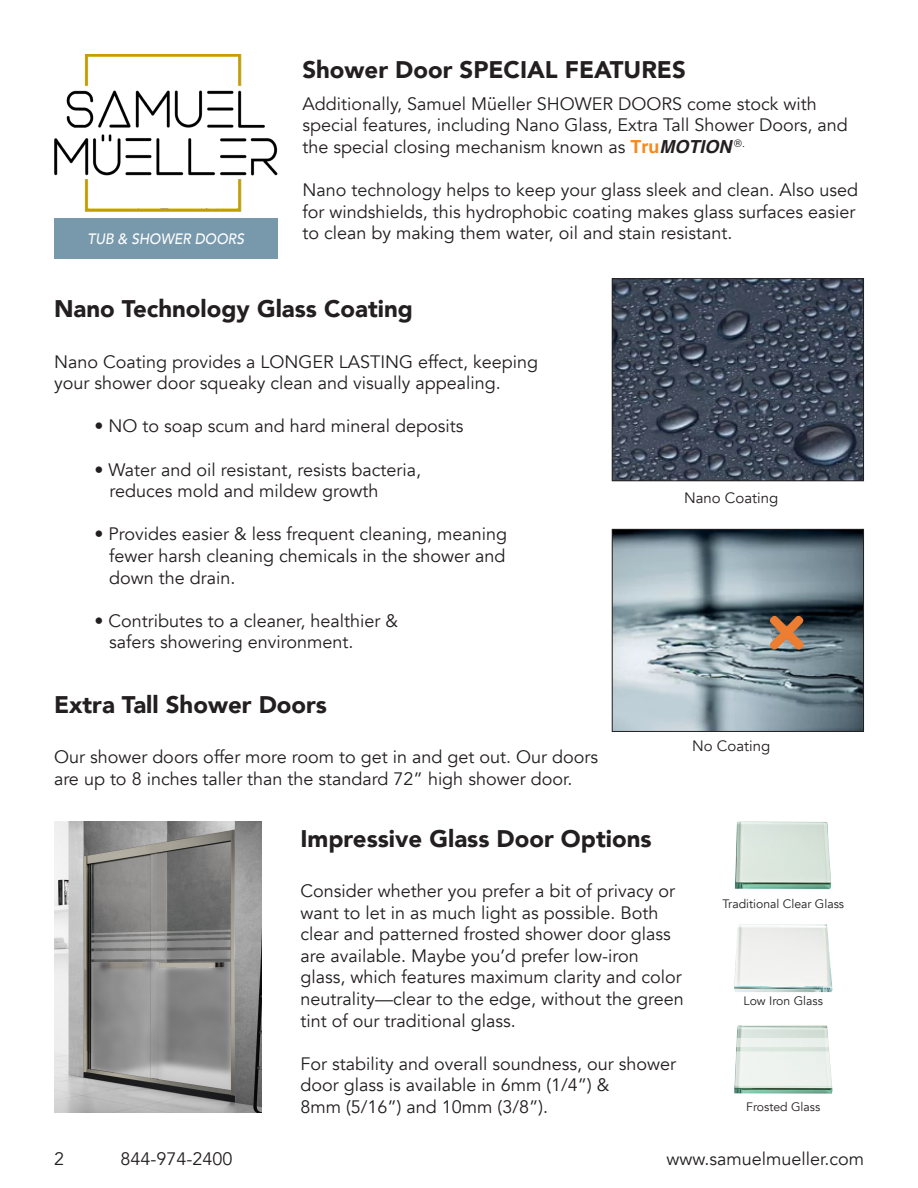
<style>
.page{position:relative;width:918px;height:1188px;background:#fff}
.page>*{position:absolute;margin:0;border:0;box-sizing:border-box;transform-origin:0 0}
.t1{font:900 24px "Avenir";color:#231f20}
.t2{font:18px/21.6px "Avenir";color:#231f20}
.t3{font:15px "Avenir";color:#231f20}
.t4{font:italic 500 15px "Avenir";color:#fff;scale:.92 1}
.t5{font:12.3px "Avenir";color:#231f20}
.s1{font-family:"Helvetica";font-weight:700;color:#f6891e}
.s2{font-family:"Helvetica";font-weight:700;font-style:italic}
</style>
<div class="page">
<div style="left:54px;top:218px;width:223px;height:41px;background:#7898ac"></div>
<img style="left:54px;top:54px;width:223px;height:157px">
<img style="left:734px;top:822px;width:99px;height:272px">
<img style="left:614px;top:280px;width:248px;height:199px">
<div style="left:612px;top:278px;width:252px;height:203px;border:1px solid #231f20"></div>
<img style="left:614px;top:531px;width:248px;height:199px">
<svg style="left:764px;top:610px;width:46px;height:46px;background:#826d5c"></svg>
<div style="left:612px;top:529px;width:252px;height:203px;border:1px solid #231f20"></div>
<img style="left:54px;top:822px;width:207px;height:291px">
<p class="t4" style="left:87px;top:230px;width:172px">TUB &amp; SHOWER DOORS</p>
<p class="t1" style="left:302px;top:49px;width:385px">Shower Door SPECIAL FEATURES</p>
<p class="t2" style="left:302px;top:93px;width:547px">Additionally, Samuel Müeller SHOWER DOORS come stock with special features, including Nano Glass, Extra Tall Shower Doors, and the special closing mechanism known as <span class="s1">Tru</span><span class="s2">MOTION</span> <sup>®.</sup></p>
<p class="t2" style="left:302px;top:179px;width:557px">Nano technology helps to keep your glass sleek and clean. Also used for windshields, this hydrophobic coating makes glass surfaces easier to clean by making them water, oil and stain resistant.</p>
<p class="t1" style="left:54px;top:288px;width:361px">Nano Technology Glass Coating</p>
<p class="t2" style="left:54px;top:351px;width:486px">Nano Coating provides a LONGER LASTING effect, keeping your shower door squeaky clean and visually appealing.</p>
<p class="t2" style="left:94px;top:416px;width:371px">• NO to soap scum and hard mineral deposits</p>
<p class="t2" style="left:94px;top:459px;width:328px">• Water and oil resistant, resists bacteria,</p>
<p class="t2" style="left:110px;top:481px;width:270px">reduces mold and mildew growth</p>
<p class="t2" style="left:94px;top:524px;width:414px">• Provides easier &amp; less frequent cleaning, meaning</p>
<p class="t2" style="left:109px;top:545px;width:398px">fewer harsh cleaning chemicals in the shower and</p>
<p class="t2" style="left:109px;top:567px;width:128px">down the drain.</p>
<p class="t2" style="left:94px;top:610px;width:305px">• Contributes to a cleaner, healthier &amp;</p>
<p class="t2" style="left:109px;top:632px;width:246px">safers showering environment.</p>
<p class="t1" style="left:54px;top:684px;width:275px">Extra Tall Shower Doors</p>
<p class="t2" style="left:54px;top:746px;width:546px">Our shower doors offer more room to get in and get out. Our doors are up to 8 inches taller than the standard 72” high shower door.</p>
<p class="t3" style="left:684px;top:489px;width:96px">Nano Coating</p>
<p class="t3" style="left:692px;top:736px;width:80px">No Coating</p>
<p class="t1" style="left:301px;top:818px;width:353px">Impressive Glass Door Options</p>
<p class="t2" style="left:301px;top:880px;width:385px">Consider whether you prefer a bit of privacy or want to let in as much light as possible. Both clear and patterned frosted shower door glass are available. Maybe you’d prefer low-iron glass, which features maximum clarity and color neutrality—clear to the edge, without the green tint of our traditional glass.</p>
<p class="t2" style="left:301px;top:1053px;width:377px">For stability and overall soundness, our shower door glass is available in 6mm (1/4”) &amp;</p>
<p class="t2" style="left:301px;top:1096px;width:249px">8mm (5/16”) and 10mm (3/8”).</p>
<p class="t5" style="left:722px;top:896px;width:123px">Traditional Clear Glass</p>
<p class="t5" style="left:744px;top:993px;width:81px">Low Iron Glass</p>
<p class="t5" style="left:746px;top:1099px;width:76px">Frosted Glass</p>
<p class="t2" style="left:54px;top:1148px;width:12px">2</p>
<p class="t2" style="left:120px;top:1148px;width:114px">844-974-2400</p>
<p class="t2" style="left:666px;top:1148px;width:199px">www.samuelmueller.com</p>
</div>
